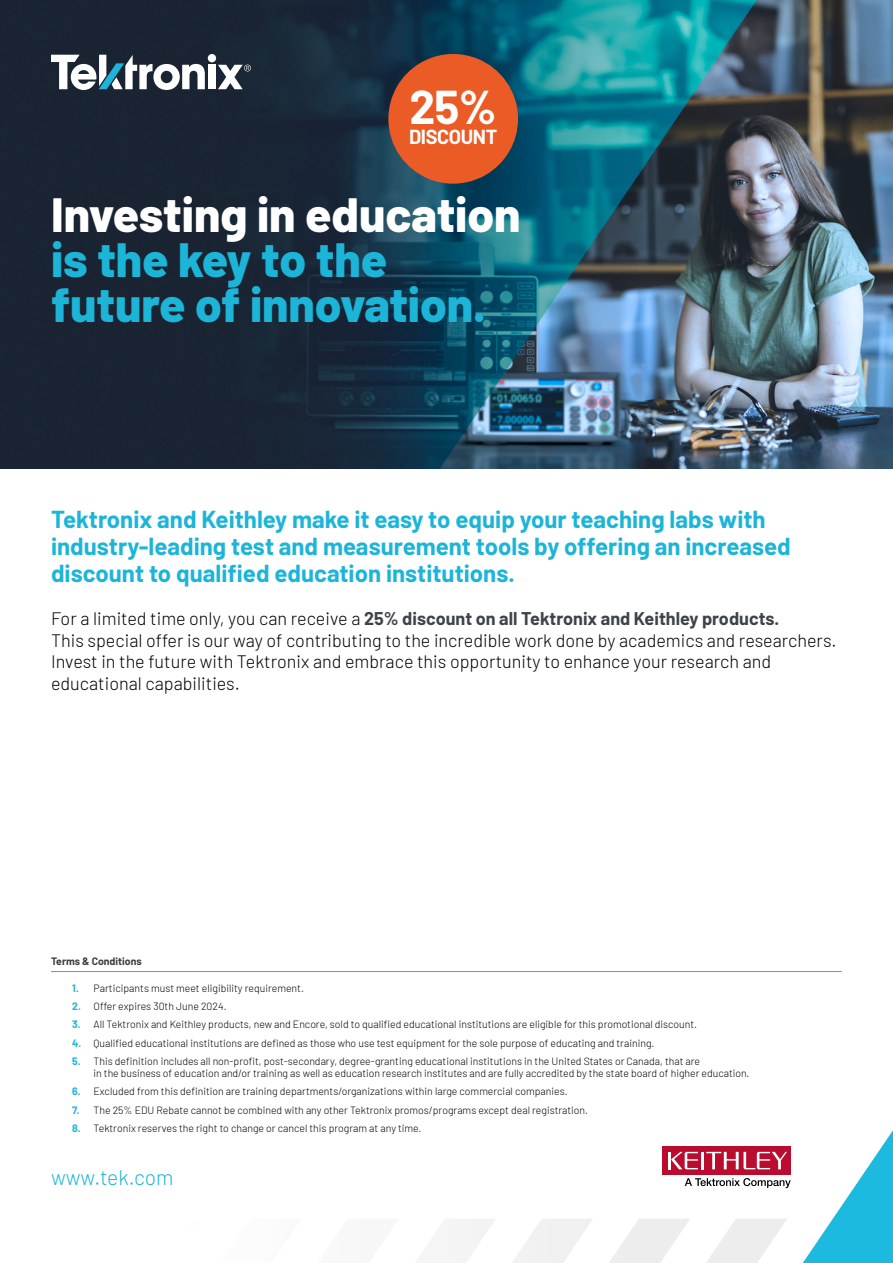
<style>
.page{position:relative;width:893px;height:1263px;background:#fff}
.page>*{position:absolute;margin:0;border:0;box-sizing:border-box;transform-origin:0 0}
.t1{font:800 48px/45px "Barlow";color:#1cb5d8}
.t2{font:800 48px "Barlow";color:#fff}
.t3{font:700 46.35px "Barlow";color:#fff}
.t4{font:700 24px/27px "Barlow";color:#1cb5d8}
.t5{font:300 21px "Barlow";color:#1cb5d8}
.t6{font:700 19.8px "Barlow";letter-spacing:-.02em;color:#fff}
.t7{font:300 18px/21.6px "Barlow";color:#000}
.t8{font:300 10.5px/12px "Barlow";color:#000}
.t9{font:700 10.5px "Barlow";color:#3c3c3b}
.s1{font-weight:700;color:#3e434a}
.s2{font-weight:700;color:#1cb5d8}
</style>
<div class="page">
<svg style="left:454px;top:1219px;width:41px;height:44px"></svg>
<svg style="left:512px;top:1219px;width:80px;height:44px"></svg>
<img style="left:0;top:0;width:893px;height:469px">
<div style="left:208px;top:65px;width:8px;height:24px;background:#fff"></div>
<div style="left:208px;top:54px;width:8px;height:8px;background:#fff;border-radius:50%"></div>
<svg style="left:51px;top:55px;width:154px;height:35px"></svg>
<svg style="left:218px;top:65px;width:33px;height:24px"></svg>
<svg style="left:609px;top:1130px;width:284px;height:133px"></svg>
<hr style="left:51px;top:971px;width:791px;height:1px;background:#1cb5d8">
<svg style="left:388px;top:54px;width:130px;height:130px;background:#ba5530"></svg>
<h2 class="t3" style="left:410px;top:73px;width:89px">25%</h2>
<h3 class="t6" style="left:409px;top:122px;width:90px">DISCOUNT</h3>
<h1 class="t2" style="left:51px;top:178px;width:471px">Investing in education</h1>
<h1 class="t1" style="left:51px;top:233px;width:436px">is the key to the future of innovation.</h1>
<h3 class="t4" style="left:51px;top:504px;width:741px">Tektronix and Keithley make it easy to equip your teaching labs with industry-leading test and measurement tools by offering an increased discount to qualified education institutions.</h3>
<p class="t7" style="left:51px;top:607px;width:787px">For a limited time only, you can receive a <span class="s1">25% discount on all Tektronix and Keithley products.<br></span>This special offer is our way of contributing to the incredible work done by academics and researchers.<br>Invest in the future with Tektronix and embrace this opportunity to enhance your research and educational capabilities.</p>
<p class="t9" style="left:51px;top:953px;width:92px">Terms &amp; Conditions</p>
<p class="t8" style="left:72px;top:981px;width:233px"><span class="s2">1.</span> Participants must meet eligibility requirement.</p>
<p class="t8" style="left:72px;top:999px;width:156px"><span class="s2">2.</span> Offer expires 30th June 2024.</p>
<p class="t8" style="left:72px;top:1018px;width:626px"><span class="s2">3.</span> All Tektronix and Keithley products, new and Encore, sold to qualified educational institutions are eligible for this promotional discount.</p>
<p class="t8" style="left:72px;top:1036px;width:584px"><span class="s2">4.</span> Qualified educational institutions are defined as those who use test equipment for the sole purpose of educating and training.</p>
<p class="t8" style="left:94px;top:1054px;width:657px;text-indent:-21px"><span class="s2">5.</span> This definition includes all non-profit, post-secondary, degree-granting educational institutions in the United States or Canada, that are<br>in the business of education and/or training as well as education research institutes and are fully accredited by the state board of higher education.</p>
<p class="t8" style="left:72px;top:1085px;width:497px"><span class="s2">6.</span> Excluded from this definition are training departments/organizations within large commercial companies.</p>
<p class="t8" style="left:72px;top:1103px;width:517px"><span class="s2">7.</span> The 25% EDU Rebate cannot be combined with any other Tektronix promos/programs except deal registration.</p>
<p class="t8" style="left:72px;top:1121px;width:351px"><span class="s2">8.</span> Tektronix reserves the right to change or cancel this program at any time.</p>
<h3 class="t5" style="left:51px;top:1162px;width:124px">www.tek.com</h3>
</div>
